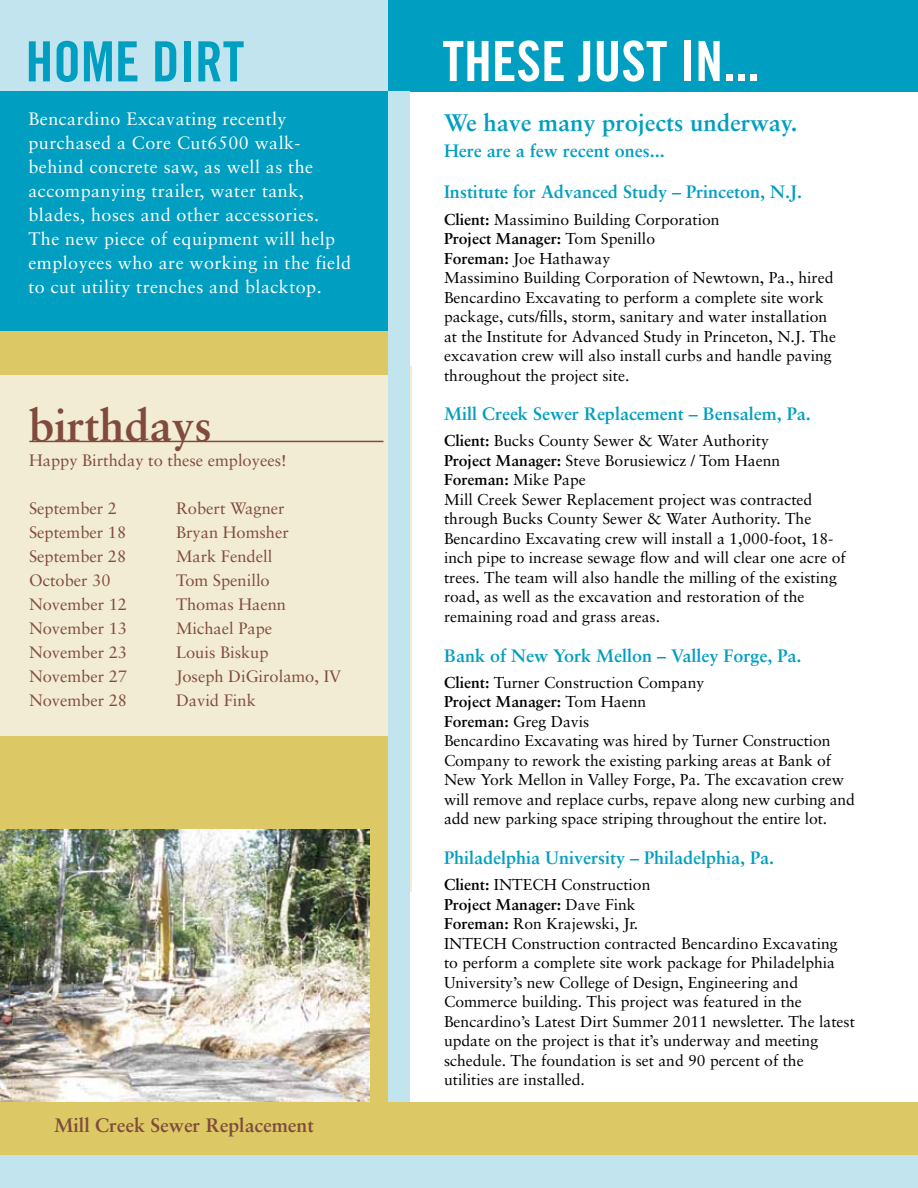
<style>
.page{position:relative;width:918px;height:1188px;background:#fff}
.page>*{position:absolute;margin:0;border:0;box-sizing:border-box;transform-origin:0 0}
.t1{font:55.5px "Trade Gothic Bold Cond Twenty";color:#fff}
.t2{font:55.5px "Trade Gothic Bold Cond Twenty";color:#009ec0}
.t3{font:700 45px "Sabon";color:#804b3d}
.t4{font:700 24px "Sabon";color:#009ec0}
.t5{font:700 19.5px "Sabon";color:#804b3d}
.t6{font:18px/24px "Sabon";letter-spacing:.025em;color:#fff}
.t7{font:700 18px "Sabon";color:#009ec0}
.t8{font:16.5px "Sabon";color:#804b3d}
.t9{font:15.75px/19.5px "Sabon";color:#000}
.s1{font-weight:700}
</style>
<div class="page">
<div style="left:0;top:1155px;width:918px;height:33px;background:#c2e4ef"></div>
<div style="left:0;top:0;width:398px;height:93px;background:#c2e4ef"></div>
<div style="left:0;top:91px;width:410px;height:545px;background:#009ec0"></div>
<div style="left:389px;top:0;width:529px;height:91px;background:#009ec0"></div>
<div style="left:0;top:366px;width:412px;height:525px;background:#f2ecd4"></div>
<hr style="left:29px;top:441px;width:354px;height:1px;background:#804b3d">
<div style="left:0;top:331px;width:389px;height:44px;background:#dcc965"></div>
<div style="left:0;top:737px;width:389px;height:417px;background:#dcc965"></div>
<div style="left:388px;top:91px;width:22px;height:1097px;background:#c2e4ef"></div>
<div style="left:0;top:1102px;width:918px;height:53px;background:#dcc965"></div>
<img style="left:0;top:829px;width:369px;height:273px">
<h1 class="t2" style="left:26px;top:28px;width:220px">HOME DIRT</h1>
<p class="t6" style="left:28px;top:106px;width:324px">Bencardino Excavating recently purchased a Core Cut6500 walk&shy;behind concrete saw, as well as the accompanying trailer, water tank, blades, hoses and other accessories.<br>The new piece of equipment will help employees who are working in the field to cut utility trenches and blacktop.</p>
<h2 class="t3" style="left:29px;top:397px;width:184px">birthdays</h2>
<p class="t8" style="left:29px;top:450px;width:259px">Happy Birthday to these employees!</p>
<p class="t8" style="left:29px;top:498px;width:89px">September 2</p>
<p class="t8" style="left:176px;top:498px;width:110px">Robert Wagner</p>
<p class="t8" style="left:29px;top:522px;width:99px">September 18</p>
<p class="t8" style="left:176px;top:522px;width:114px">Bryan Homsher</p>
<p class="t8" style="left:29px;top:546px;width:99px">September 28</p>
<p class="t8" style="left:176px;top:546px;width:98px">Mark Fendell</p>
<p class="t8" style="left:29px;top:570px;width:83px">October 30</p>
<p class="t8" style="left:176px;top:570px;width:95px">Tom Spenillo</p>
<p class="t8" style="left:29px;top:594px;width:100px">November 12</p>
<p class="t8" style="left:176px;top:594px;width:112px">Thomas Haenn</p>
<p class="t8" style="left:29px;top:618px;width:100px">November 13</p>
<p class="t8" style="left:176px;top:618px;width:98px">Michael Pape</p>
<p class="t8" style="left:29px;top:642px;width:100px">November 23</p>
<p class="t8" style="left:176px;top:642px;width:94px">Louis Biskup</p>
<p class="t8" style="left:29px;top:666px;width:100px">November 27</p>
<p class="t8" style="left:176px;top:666px;width:167px">Joseph DiGirolamo, IV</p>
<p class="t8" style="left:29px;top:690px;width:100px">November 28</p>
<p class="t8" style="left:176px;top:690px;width:81px">David Fink</p>
<p class="t5" style="left:54px;top:1113px;width:261px">Mill Creek Sewer Replacement</p>
<h1 class="t1" style="left:442px;top:28px;width:319px">THESE JUST IN...</h1>
<h3 class="t4" style="left:444px;top:108px;width:355px">We have many projects underway.</h3>
<p class="t7" style="left:444px;top:139px;width:222px">Here are a few recent ones...</p>
<p class="t7" style="left:444px;top:181px;width:360px">Institute for Advanced Study – Princeton, N.J.</p>
<p class="t9" style="left:444px;top:209px;width:394px"><span class="s1">Client:</span> Massimino Building Corporation<br><span class="s1">Project Manager:</span> Tom Spenillo<br><span class="s1">Foreman:</span> Joe Hathaway<br>Massimino Building Corporation of Newtown, Pa., hired Bencardino Excavating to perform a complete site work package, cuts/fills, storm, sanitary and water installation at the Institute for Advanced Study in Princeton, N.J. The excavation crew will also install curbs and handle paving throughout the project site.</p>
<p class="t7" style="left:444px;top:403px;width:369px">Mill Creek Sewer Replacement – Bensalem, Pa.</p>
<p class="t9" style="left:444px;top:431px;width:403px"><span class="s1">Client:</span> Bucks County Sewer &amp; Water Authority<br><span class="s1">Project Manager:</span> Steve Borusiewicz / Tom Haenn <span class="s1">Foreman:</span> Mike Pape<br>Mill Creek Sewer Replacement project was contracted through Bucks County Sewer &amp; Water Authority. The Bencardino Excavating crew will install a 1,000-foot, 18- inch pipe to increase sewage flow and will clear one acre of trees. The team will also handle the milling of the existing road, as well as the excavation and restoration of the remaining road and grass areas.</p>
<p class="t7" style="left:444px;top:644px;width:359px">Bank of New York Mellon – Valley Forge, Pa.</p>
<p class="t9" style="left:444px;top:672px;width:412px"><span class="s1">Client:</span> Turner Construction Company<br><span class="s1">Project Manager:</span> Tom Haenn<br><span class="s1">Foreman:</span> Greg Davis<br>Bencardino Excavating was hired by Turner Construction Company to rework the existing parking areas at Bank of New York Mellon in Valley Forge, Pa. The excavation crew will remove and replace curbs, repave along new curbing and add new parking space striping throughout the entire lot.</p>
<p class="t7" style="left:444px;top:847px;width:332px">Philadelphia University – Philadelphia, Pa.</p>
<p class="t9" style="left:444px;top:875px;width:412px"><span class="s1">Client:</span> INTECH Construction<br><span class="s1">Project Manager:</span> Dave Fink<br><span class="s1">Foreman:</span> Ron Krajewski, Jr.<br>INTECH Construction contracted Bencardino Excavating to perform a complete site work package for Philadelphia University’s new College of Design, Engineering and Commerce building. This project was featured in the Bencardino’s Latest Dirt Summer 2011 newsletter. The latest update on the project is that it’s underway and meeting schedule. The foundation is set and 90 percent of the utilities are installed.</p>
</div>
